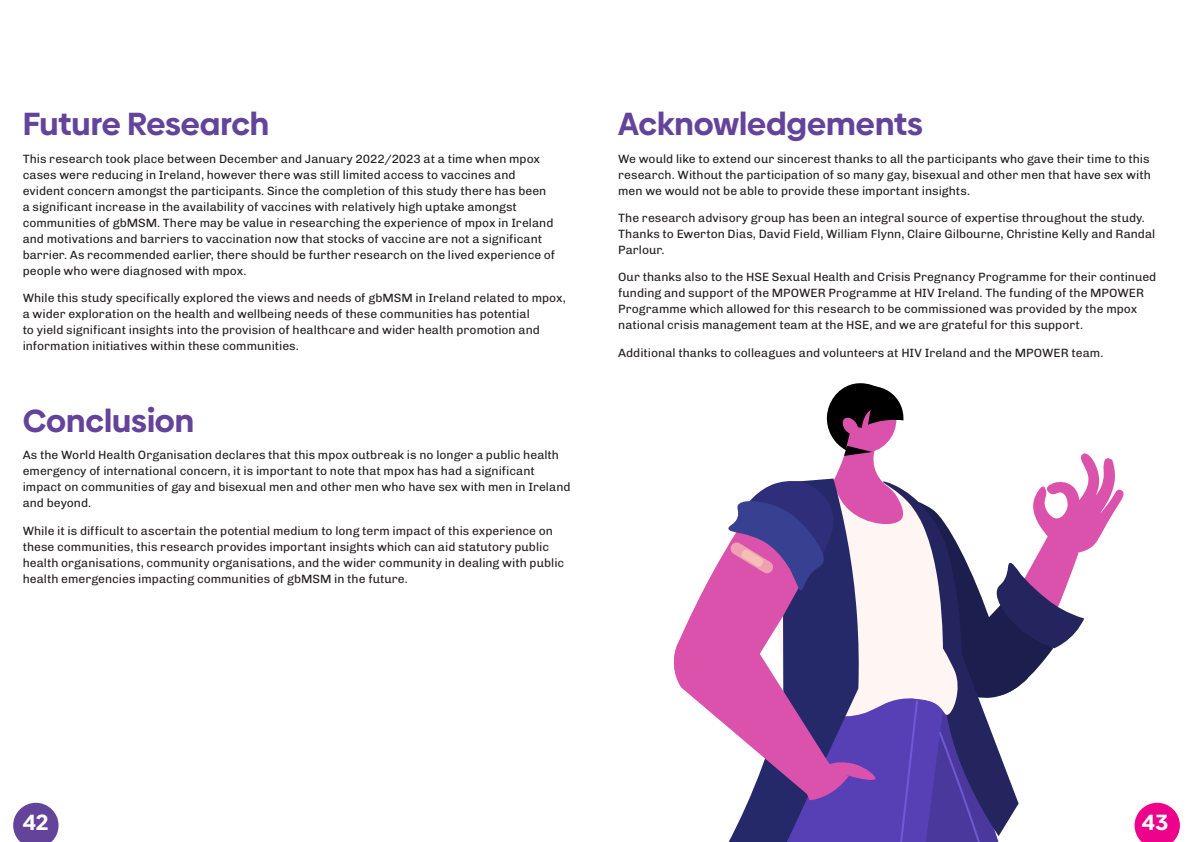
<style>
.page{position:relative;width:1191px;height:842px;background:#fff}
.page>*{position:absolute;margin:0;border:0;box-sizing:border-box;transform-origin:0 0}
.t1{font:700 32px "Biennale";letter-spacing:-.005em;color:#64439b}
.t2{font:700 22px "Biennale";color:#fff}
.t3{font:12px/16px "Chivo";color:#231f20}
</style>
<div class="page">
<svg style="left:674px;top:383px;width:450px;height:459px"></svg>
<svg style="left:1134px;top:803px;width:45px;height:39px;background:#ef2a9e"></svg>
<svg style="left:13px;top:803px;width:46px;height:39px"></svg>
<p class="t1" style="left:23px;top:104px;width:248px">Future Research</p>
<p class="t3" style="left:23px;top:150px;width:534px">This research took place between December and January 2022/2023 at a time when mpox cases were reducing in Ireland, however there was still limited access to vaccines and evident concern amongst the participants. Since the completion of this study there has been a significant increase in the availability of vaccines with relatively high uptake amongst communities of gbMSM. There may be value in researching the experience of mpox in Ireland and motivations and barriers to vaccination now that stocks of vaccine are not a significant barrier. As recommended earlier, there should be further research on the lived experience of people who were diagnosed with mpox.</p>
<p class="t3" style="left:23px;top:289px;width:544px">While this study specifically explored the views and needs of gbMSM in Ireland related to mpox, a wider exploration on the health and wellbeing needs of these communities has potential<br>to yield significant insights into the provision of healthcare and wider health promotion and information initiatives within these communities.</p>
<p class="t1" style="left:23px;top:400px;width:173px">Conclusion</p>
<p class="t3" style="left:23px;top:447px;width:549px">As the World Health Organisation declares that this mpox outbreak is no longer a public health emergency of international concern, it is important to note that mpox has had a significant impact on communities of gay and bisexual men and other men who have sex with men in Ireland and beyond.</p>
<p class="t3" style="left:23px;top:522px;width:543px">While it is difficult to ascertain the potential medium to long term impact of this experience on these communities, this research provides important insights which can aid statutory public health organisations, community organisations, and the wider community in dealing with public health emergencies impacting communities of gbMSM in the future.</p>
<p class="t1" style="left:618px;top:104px;width:306px">Acknowledgements</p>
<p class="t3" style="left:618px;top:150px;width:534px;text-align:justify">We would like to extend our sincerest thanks to all the participants who gave their time to this research. Without the participation of so many gay, bisexual and other men that have sex with men we would not be able to provide these important insights.</p>
<p class="t3" style="left:618px;top:209px;width:539px">The research advisory group has been an integral source of expertise throughout the study.<br>Thanks to Ewerton Dias, David Field, William Flynn, Claire Gilbourne, Christine Kelly and Randal<br>Parlour.</p>
<p class="t3" style="left:618px;top:269px;width:540px">Our thanks also to the HSE Sexual Health and Crisis Pregnancy Programme for their continued funding and support of the MPOWER Programme at HIV Ireland. The funding of the MPOWER Programme which allowed for this research to be commissioned was provided by the mpox national crisis management team at the HSE, and we are grateful for this support.</p>
<p class="t3" style="left:618px;top:344px;width:487px">Additional thanks to colleagues and volunteers at HIV Ireland and the MPOWER team.</p>
<h2 class="t2" style="left:23px;top:808px;width:27px">42</h2>
<h2 class="t2" style="left:1141px;top:808px;width:28px">43</h2>
</div>
